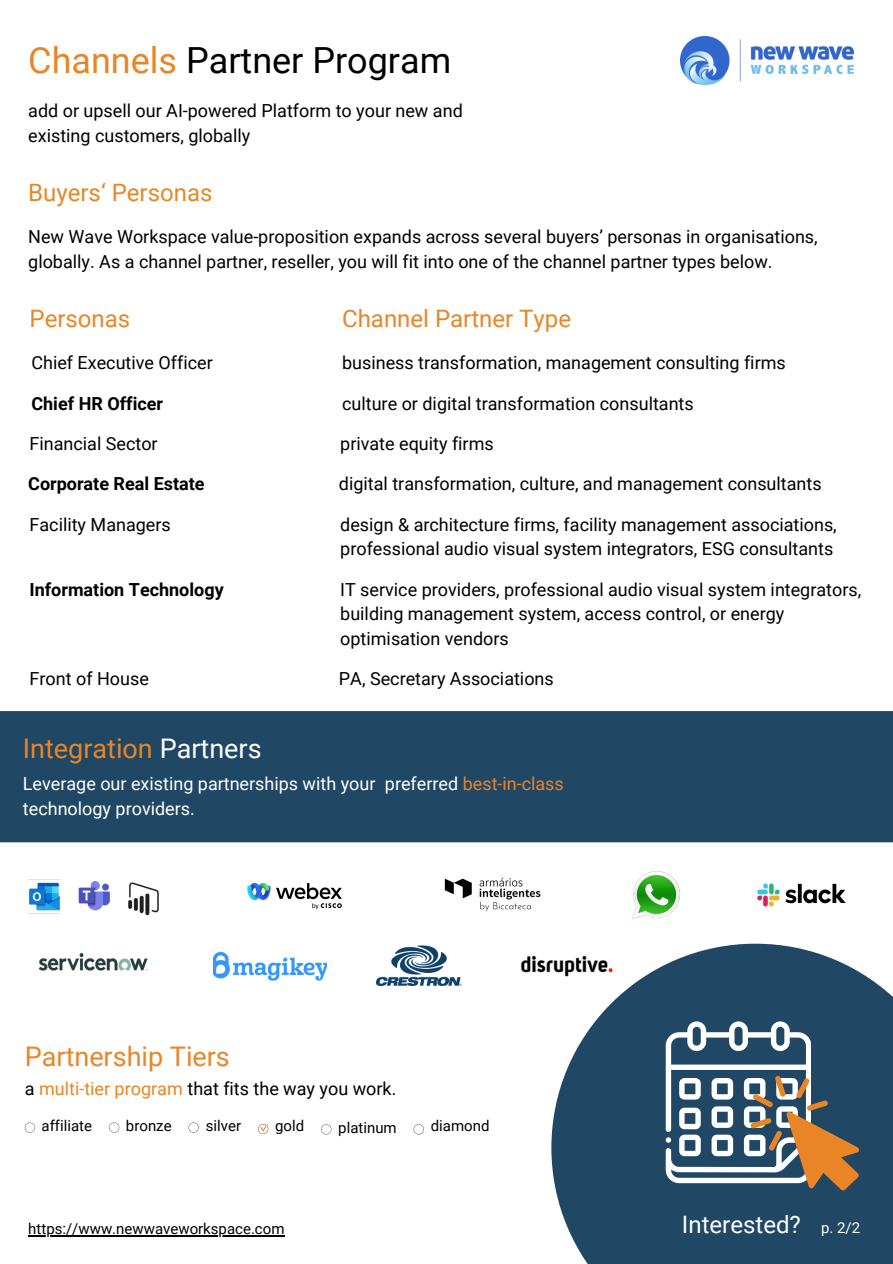
<style>
.page{position:relative;width:893px;height:1264px;background:#fff}
.page>*{position:absolute;margin:0;border:0;box-sizing:border-box;transform-origin:0 0}
.t1{font:36px "Roboto";color:#000}
.t2{font:27px "Roboto";color:#e98526}
.t3{font:24px "Roboto";color:#e98526}
.t4{font:24px "Roboto";color:#fff}
.t5{font:18px/24.8px "Roboto";color:#000}
.t6{font:18px/24.8px "Roboto";color:#fff}
.t7{font:700 18px "Roboto";color:#000}
.t8{font:15px "Roboto";color:#000}
.t9{font:15px "Roboto";color:#fff}
.s1{color:#e98526}
.s2{color:#fff}
</style>
<div class="page">
<img style="left:680px;top:36px;width:173px;height:49px">
<div style="left:551px;top:943px;width:341px;height:320px;background:#204764"></div>
<svg style="left:665px;top:1021px;width:194px;height:170px"></svg>
<img style="left:247px;top:883px;width:95px;height:27px">
<img style="left:38px;top:952px;width:110px;height:19px">
<img style="left:377px;top:945px;width:84px;height:40px">
<img style="left:757px;top:884px;width:88px;height:22px">
<img style="left:213px;top:951px;width:114px;height:29px">
<img style="left:444px;top:877px;width:97px;height:35px">
<img style="left:521px;top:947px;width:102px;height:37px">
<img style="left:28px;top:879px;width:131px;height:37px">
<img style="left:632px;top:871px;width:48px;height:48px">
<div style="left:0;top:711px;width:892px;height:131px;background:#204764"></div>
<svg style="left:25px;top:1122px;width:10px;height:10px"></svg>
<svg style="left:109px;top:1122px;width:10px;height:10px"></svg>
<svg style="left:188px;top:1122px;width:11px;height:10px"></svg>
<svg style="left:321px;top:1124px;width:10px;height:10px"></svg>
<svg style="left:413px;top:1124px;width:11px;height:10px"></svg>
<svg style="left:258px;top:1123px;width:11px;height:11px"></svg>
<hr style="left:28px;top:1235px;width:256px;height:1px;background:#000">
<h5 class="t1" style="left:28px;top:40px;width:424px"><span class="s1">Channels</span> Partner Program</h5>
<p class="t5" style="left:28px;top:98px;width:436px">add or upsell our AI-powered Platform to your new and existing customers, globally</p>
<p class="t3" style="left:28px;top:179px;width:186px">Buyers‘ Personas</p>
<p class="t5" style="left:28px;top:225px;width:790px">New Wave Workspace value-proposition expands across several buyers’ personas in organisations, globally. As a channel partner, reseller, you will fit into one of the channel partner types below.</p>
<p class="t3" style="left:30px;top:305px;width:102px">Personas</p>
<p class="t3" style="left:342px;top:305px;width:230px">Channel Partner Type</p>
<p class="t5" style="left:31px;top:351px;width:183px">Chief Executive Officer</p>
<p class="t7" style="left:31px;top:393px;width:133px">Chief HR Officer</p>
<h3 class="t5" style="left:342px;top:351px;width:445px">business transformation, management consulting firms</h3>
<p class="t5" style="left:342px;top:391px;width:353px">culture or digital transformation consultants</p>
<p class="t5" style="left:30px;top:431px;width:130px">Financial Sector</p>
<p class="t7" style="left:28px;top:473px;width:178px">Corporate Real Estate</p>
<p class="t5" style="left:340px;top:431px;width:155px">private equity firms</p>
<p class="t5" style="left:339px;top:471px;width:484px">digital transformation, culture, and management consultants</p>
<p class="t5" style="left:30px;top:512px;width:143px">Facility Managers</p>
<p class="t5" style="left:340px;top:512px;width:498px">design &amp; architecture firms, facility management associations, professional audio visual system integrators, ESG consultants</p>
<p class="t7" style="left:30px;top:579px;width:196px">Information Technology</p>
<h5 class="t5" style="left:340px;top:577px;width:522px">IT service providers, professional audio visual system integrators, building management system, access control, or energy optimisation vendors</h5>
<p class="t5" style="left:30px;top:667px;width:121px">Front of House</p>
<h2 class="t5" style="left:339px;top:667px;width:216px">PA, Secretary Associations</h2>
<h5 class="t2" style="left:23px;top:733px;width:240px">Integration <span class="s2">Partners</span></h5>
<h3 class="t6" style="left:23px;top:771px;width:542px">Leverage our existing partnerships with your preferred <span class="s1">best-in-class </span>technology providers.</h3>
<h5 class="t2" style="left:25px;top:1040px;width:206px">Partnership Tiers</h5>
<h2 class="t5" style="left:25px;top:1076px;width:373px">a <span class="s1">multi-tier program</span> that fits the way you work.</h2>
<h5 class="t8" style="left:42px;top:1117px;width:52px">affiliate</h5>
<h5 class="t8" style="left:126px;top:1117px;width:47px">bronze</h5>
<h5 class="t8" style="left:206px;top:1117px;width:37px">silver</h5>
<h5 class="t8" style="left:275px;top:1117px;width:31px">gold</h5>
<h5 class="t8" style="left:338px;top:1118px;width:60px">platinum</h5>
<h5 class="t8" style="left:431px;top:1117px;width:60px">diamond</h5>
<p class="t8" style="left:28px;top:1220px;width:258px">https://www.newwaveworkspace.com</p>
<h5 class="t4" style="left:682px;top:1210px;width:120px">Interested?</h5>
<p class="t9" style="left:821px;top:1218px;width:41px">p. 2/2</p>
</div>
